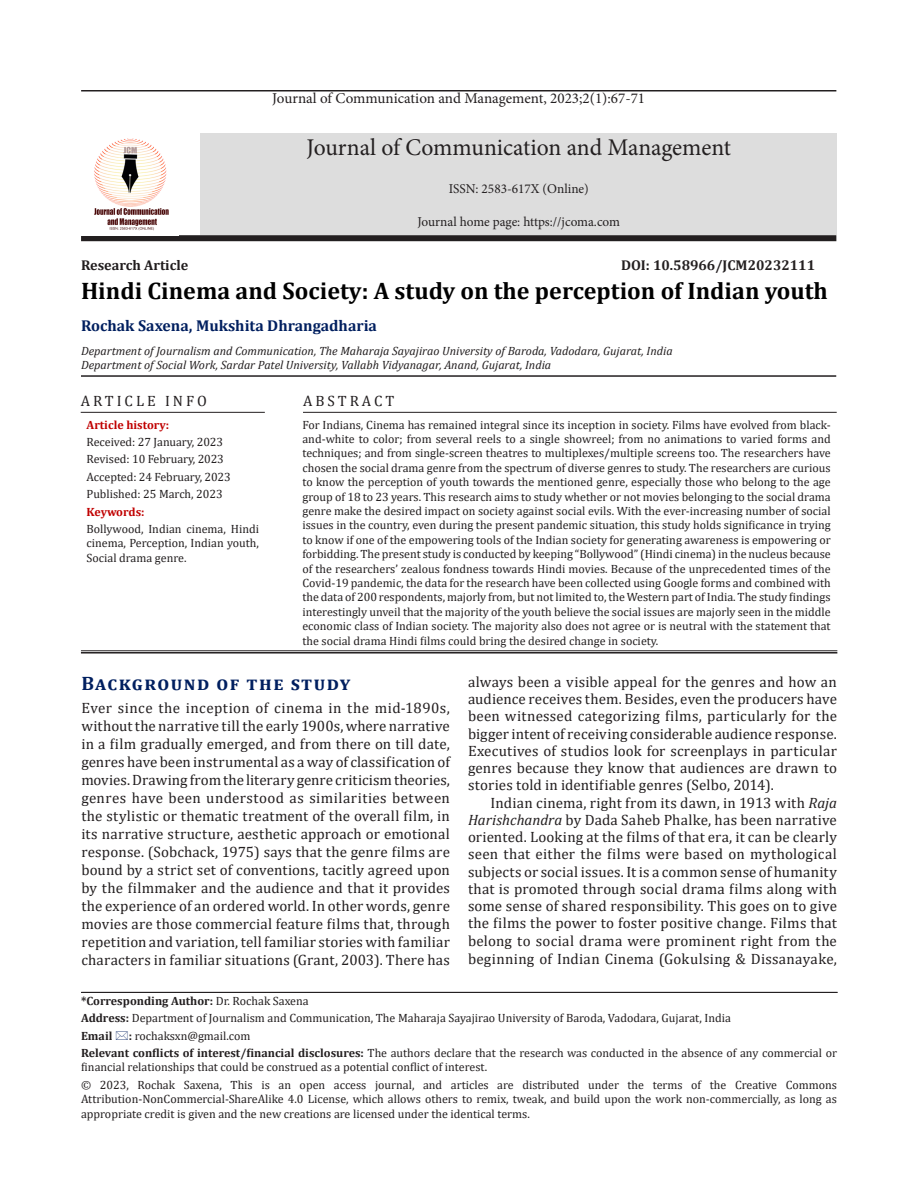
<style>
.page{position:relative;width:918px;height:1188px;background:#fff}
.page>*{position:absolute;margin:0;border:0;box-sizing:border-box;transform-origin:0 0}
.article_head{font:700 24px "Cambria";color:#000}
.t1{font:24px "Minion Pro";letter-spacing:-.005em;color:#231f20}
.A{font:700 19.5px "Cambria";letter-spacing:.075em;color:#001f5f}
.author{font:700 15.75px "Cambria";color:#001f5f}
.Body_flush{font:15px/18px "Cambria";letter-spacing:.015em;color:#231f20;text-align:justify}
.text{font:15px/17.4px "Cambria";letter-spacing:.02em;color:#231f20;text-align:justify}
.t2{font:15px "Minion Pro";color:#231f20}
.Abstract_head{font:15px "Cambria";letter-spacing:.2em;color:#231f20}
.Subject{font:700 14.25px "Cambria";color:#231f20}
.Subject-2{font:700 14.25px "Cambria";color:#211d1e}
.t3{font:13.5px "Minion Pro";color:#231f20}
.Abstract{font:12px/14.4px "Cambria";color:#231f20;text-align:justify}
.Corresponding_Author{font:12px/14.4px "Cambria";color:#231f20;text-align:justify}
.affiliation{font:italic 12px/14.4px "Cambria";color:#231f20}
.Corresponding_Author-2{font:700 12px "Cambria";color:#231f20}
.Corresponding_Author-3{font:700 12px "Cambria";color:#c00000}
.Abstract-2{font:700 12px "Cambria";letter-spacing:-.015em;color:#c00000}
.s1{font-style:italic}
.s2{font-weight:400}
.s3{font-weight:700}
</style>
<div class="page">
<hr style="left:81px;top:375px;width:755px;height:2px;background:#231f20">
<hr style="left:81px;top:992px;width:757px;height:1px;background:#231f20">
<hr style="left:81px;top:651px;width:756px;height:1px;background:#231f20">
<hr style="left:81px;top:652px;width:756px;height:2px;background:#231f20">
<hr style="left:303px;top:412px;width:534px;height:1px;background:#231f20">
<hr style="left:81px;top:412px;width:184px;height:1px;background:#231f20">
<div style="left:81px;top:235px;width:755px;height:6px;background:#231f20"></div>
<hr style="left:81px;top:90px;width:755px;height:2px;background:#231f20">
<div style="left:200px;top:133px;width:637px;height:102px;background:#ddd"></div>
<img style="left:94px;top:138px;width:75px;height:93px">
<p class="t2" style="left:272px;top:88px;width:374px">Journal of Communication and Management, 2023;2(1):67-71</p>
<p class="t1" style="left:306px;top:131px;width:426px">Journal of Communication and Management</p>
<p class="t3" style="left:449px;top:180px;width:141px">ISSN: 2583-617X (Online)</p>
<p class="t3" style="left:417px;top:213px;width:204px">Journal home page: https://jcoma.com</p>
<p class="Subject-2" style="left:81px;top:255px;width:109px">Research Article</p>
<p class="Subject" style="left:621px;top:255px;width:196px">DOI: 10.58966/JCM20232111</p>
<p class="article_head" style="left:81px;top:274px;width:748px">Hindi Cinema and Society: A study on the perception of Indian youth</p>
<p class="author" style="left:81px;top:315px;width:298px">Rochak Saxena, Mukshita Dhrangadharia</p>
<p class="affiliation" style="left:81px;top:343px;width:593px">Department of Journalism and Communication, The Maharaja Sayajirao University of Baroda, Vadodara, Gujarat, India<br>Department of Social Work, Sardar Patel University, Vallabh Vidyanagar, Anand, Gujarat, India</p>
<p class="Abstract_head" style="left:81px;top:392px;width:128px">ARTICLE INFO</p>
<p class="Abstract_head" style="left:303px;top:392px;width:93px">ABSTRACT</p>
<p class="Corresponding_Author-3" style="left:87px;top:416px;width:84px">Article history:</p>
<p class="Corresponding_Author" style="left:87px;top:435px;width:138px">Received: 27 January, 2023</p>
<p class="Corresponding_Author" style="left:87px;top:452px;width:139px">Revised: 10 February, 2023</p>
<p class="Corresponding_Author" style="left:87px;top:469px;width:146px">Accepted: 24 February, 2023</p>
<p class="Corresponding_Author" style="left:87px;top:487px;width:138px">Published: 25 March, 2023</p>
<p class="Abstract-2" style="left:87px;top:503px;width:60px">Keywords:</p>
<p class="Corresponding_Author" style="left:87px;top:522px;width:174px">Bollywood, Indian cinema, Hindi cinema, Perception, Indian youth, Social drama genre.</p>
<p class="Abstract" style="left:302px;top:417px;width:530px">For Indians, Cinema has remained integral since its inception in society. Films have evolved from black&shy;and-white to color; from several reels to a single showreel; from no animations to varied forms and techniques; and from single-screen theatres to multiplexes/multiple screens too. The researchers have chosen the social drama genre from the spectrum of diverse genres to study. The researchers are curious to know the perception of youth towards the mentioned genre, especially those who belong to the age group of 18 to 23 years. This research aims to study whether or not movies belonging to the social drama genre make the desired impact on society against social evils. With the ever-increasing number of social issues in the country, even during the present pandemic situation, this study holds significance in trying to know if one of the empowering tools of the Indian society for generating awareness is empowering or forbidding. The present study is conducted by keeping “Bollywood” (Hindi cinema) in the nucleus because of the researchers’ zealous fondness towards Hindi movies. Because of the unprecedented times of the Covid-19 pandemic, the data for the research have been collected using Google forms and combined with the data of 200 respondents, majorly from, but not limited to, the Western part of India. The study findings interestingly unveil that the majority of the youth believe the social issues are majorly seen in the middle economic class of Indian society. The majority also does not agree or is neutral with the statement that the social drama Hindi films could bring the desired change in society.</p>
<p class="A" style="left:81px;top:670px;width:270px">Background of the study</p>
<p class="Body_flush" style="left:81px;top:699px;width:370px">Ever since the inception of cinema in the mid-1890s, without the narrative till the early 1900s, where narrative in a film gradually emerged, and from there on till date, genres have been instrumental as a way of classification of movies. Drawing from the literary genre criticism theories, genres have been understood as similarities between the stylistic or thematic treatment of the overall film, in its narrative structure, aesthetic approach or emotional response. (Sobchack, 1975) says that the genre films are bound by a strict set of conventions, tacitly agreed upon by the filmmaker and the audience and that it provides the experience of an ordered world. In other words, genre movies are those commercial feature films that, through repetition and variation, tell familiar stories with familiar characters in familiar situations (Grant, 2003). There has</p>
<p class="Body_flush" style="left:468px;top:673px;width:371px;line-height:17.2px">always been a visible appeal for the genres and how an audience receives them. Besides, even the producers have been witnessed categorizing films, particularly for the bigger intent of receiving considerable audience response.<br>Executives of studios look for screenplays in particular genres because they know that audiences are drawn to stories told in identifiable genres (Selbo, 2014).</p>
<p class="text" style="left:468px;top:794px;width:371px;text-indent:22px">Indian cinema, right from its dawn, in 1913 with <span class="s1">Raja Harishchandra</span> by Dada Saheb Phalke, has been narrative oriented. Looking at the films of that era, it can be clearly seen that either the films were based on mythological subjects or social issues. It is a common sense of humanity that is promoted through social drama films along with some sense of shared responsibility. This goes on to give the films the power to foster positive change. Films that belong to social drama were prominent right from the beginning of Indian Cinema (Gokulsing &amp; Dissanayake,</p>
<p class="Corresponding_Author-2" style="left:81px;top:992px;width:229px">*Corresponding Author: <span class="s2">Dr. Rochak Saxena</span></p>
<p class="Corresponding_Author" style="left:81px;top:1011px;width:652px"><span class="s3">Address:</span> Department of Journalism and Communication, The Maharaja Sayajirao University of Baroda, Vadodara, Gujarat, India</p>
<p class="Corresponding_Author-2" style="left:81px;top:1027px;width:33px">Email</p>
<p class="Corresponding_Author" style="left:129px;top:1028px;width:123px"><span class="s3">:</span> rochaksxn@gmail.com</p>
<p class="Corresponding_Author" style="left:81px;top:1046px;width:758px"><span class="s3">Relevant conflicts of interest/financial disclosures:</span> The authors declare that the research was conducted in the absence of any commercial or financial relationships that could be construed as a potential conflict of interest.</p>
<p class="Corresponding_Author" style="left:81px;top:1077px;width:758px">© 2023, Rochak Saxena, This is an open access journal, and articles are distributed under the terms of the Creative Commons Attribution‑NonCommercial‑ShareAlike 4.0 License, which allows others to remix, tweak, and build upon the work non‑commercially, as long as appropriate credit is given and the new creations are licensed under the identical terms.</p>
</div>
